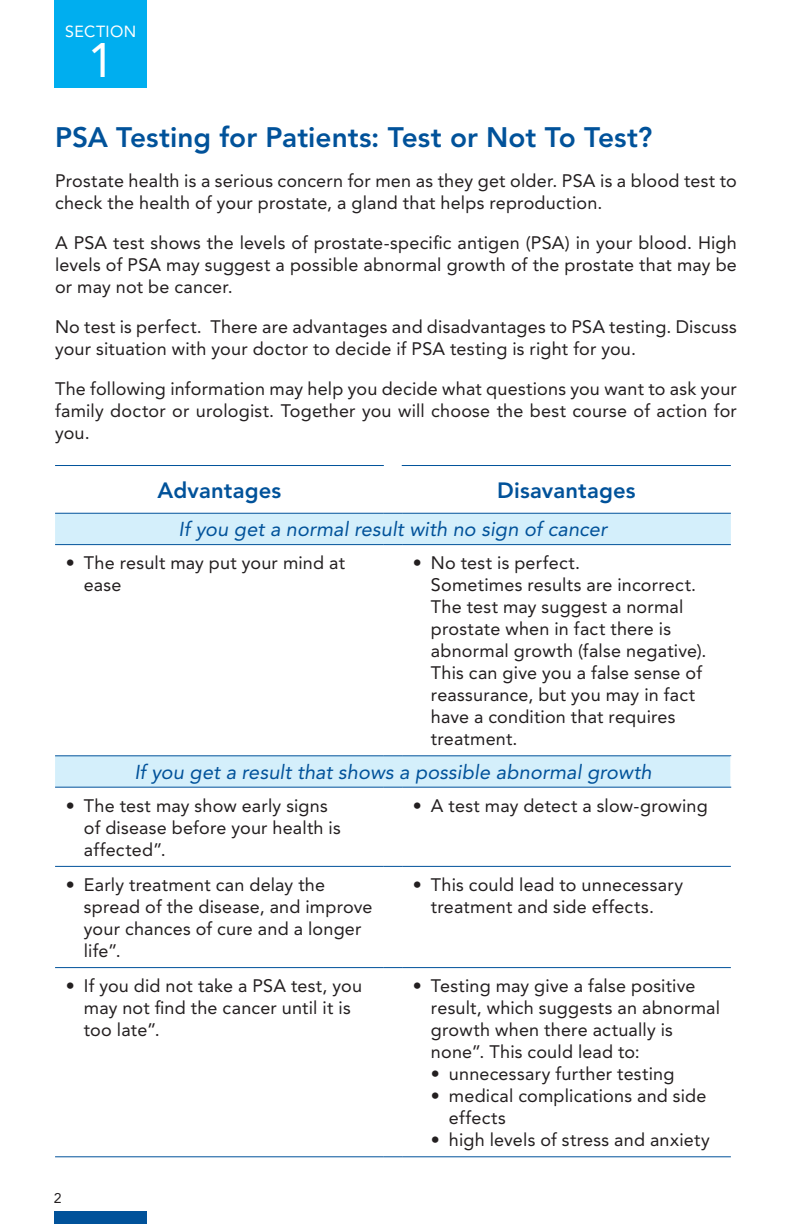
<style>
.page{position:relative;width:792px;height:1224px;background:#fff}
.page>*{position:absolute;margin:0;border:0;box-sizing:border-box;transform-origin:0 0}
.t1{font:48px "Avenir LT Std";color:#fff}
.t2{font:800 28px "Avenir LT Std";color:#01529a}
.t3{font:800 22px "Avenir LT Std";letter-spacing:.01em;color:#01529a}
.t4{font:italic 20px "Avenir LT Std";letter-spacing:.005em;color:#01529a}
.t5{font:18px/22px "Avenir LT Std";letter-spacing:.01em;color:#231f20}
.t6{font:16px "Avenir LT Std";letter-spacing:.025em;color:#fff}
.t7{font:14px "Avenir LT Std";color:#231f20}
</style>
<div class="page">
<div style="left:55px;top:0;width:92px;height:88px;background:#00aeef"></div>
<div style="left:55px;top:1211px;width:92px;height:13px;background:#01529a"></div>
<svg style="left:55px;top:514px;width:676px;height:273px"></svg>
<hr style="left:55px;top:465px;width:329px;height:1px;background:#01529a">
<hr style="left:402px;top:465px;width:329px;height:1px;background:#01529a">
<hr style="left:55px;top:513px;width:329px;height:1px;background:#01529a">
<hr style="left:402px;top:513px;width:329px;height:1px;background:#01529a">
<hr style="left:55px;top:544px;width:329px;height:1px;background:#01529a">
<svg style="left:384px;top:544px;width:18px;height:1px"></svg>
<hr style="left:402px;top:544px;width:329px;height:1px;background:#01529a">
<hr style="left:55px;top:866px;width:329px;height:1px;background:#01529a">
<svg style="left:384px;top:866px;width:18px;height:1px"></svg>
<hr style="left:402px;top:866px;width:329px;height:1px;background:#01529a">
<hr style="left:55px;top:967px;width:329px;height:1px;background:#01529a">
<hr style="left:55px;top:1156px;width:329px;height:1px;background:#01529a">
<svg style="left:384px;top:967px;width:18px;height:1px"></svg>
<svg style="left:384px;top:1156px;width:18px;height:1px"></svg>
<hr style="left:402px;top:967px;width:329px;height:1px;background:#01529a">
<hr style="left:402px;top:1156px;width:329px;height:1px;background:#01529a">
<svg style="left:384px;top:513px;width:18px;height:1px"></svg>
<hr style="left:55px;top:755px;width:329px;height:1px;background:#01529a">
<svg style="left:384px;top:755px;width:18px;height:1px"></svg>
<hr style="left:402px;top:755px;width:329px;height:1px;background:#01529a">
<hr style="left:55px;top:787px;width:329px;height:1px;background:#01529a">
<svg style="left:384px;top:787px;width:18px;height:1px"></svg>
<hr style="left:402px;top:787px;width:329px;height:1px;background:#01529a">
<p class="t6" style="left:65px;top:22px;width:73px">SECTION</p>
<h1 class="t1" style="left:87px;top:32px;width:28px">1</h1>
<h2 class="t2" style="left:55px;top:121px;width:599px">PSA Testing for Patients: Test or Not To Test?</h2>
<p class="t5" style="left:55px;top:170px;width:683px">Prostate health is a serious concern for men as they get older. PSA is a blood test to check the health of your prostate, a gland that helps reproduction.</p>
<p class="t5" style="left:55px;top:232px;width:683px;text-align:justify">A PSA test shows the levels of prostate-specific antigen (PSA) in your blood. High levels of PSA may suggest a possible abnormal growth of the prostate that may be or may not be cancer.</p>
<p class="t5" style="left:55px;top:316px;width:683px">No test is perfect. There are advantages and disadvantages to PSA testing. Discuss your situation with your doctor to decide if PSA testing is right for you.</p>
<p class="t5" style="left:55px;top:378px;width:683px;text-align:justify">The following information may help you decide what questions you want to ask your family doctor or urologist. Together you will choose the best course of action for you.</p>
<p class="t3" style="left:158px;top:477px;width:125px">Advantages</p>
<p class="t3" style="left:497px;top:477px;width:140px">Disavantages</p>
<p class="t4" style="left:179px;top:518px;width:430px">If you get a normal result with no sign of cancer</p>
<p class="t5" style="left:84px;top:552px;width:263px;text-indent:-18px">• The result may put your mind at ease</p>
<p class="t5" style="left:431px;top:552px;width:277px;text-indent:-18px">• No test is perfect.<br>Sometimes results are incorrect.<br>The test may suggest a normal prostate when in fact there is abnormal growth (false negative).<br>This can give you a false sense of reassurance, but you may in fact have a condition that requires treatment.</p>
<p class="t4" style="left:134px;top:760px;width:519px">If you get a result that shows a possible abnormal growth</p>
<p class="t5" style="left:84px;top:794px;width:259px;text-indent:-18px">• The test may show early signs of disease before your health is affected”.</p>
<p class="t5" style="left:413px;top:794px;width:296px">• A test may detect a slow-growing</p>
<p class="t5" style="left:84px;top:874px;width:290px;text-indent:-18px">• Early treatment can delay the spread of the disease, and improve your chances of cure and a longer life”.</p>
<p class="t5" style="left:431px;top:874px;width:254px;text-indent:-18px">• This could lead to unnecessary treatment and side effects.</p>
<p class="t5" style="left:84px;top:975px;width:280px;text-indent:-18px">• If you did not take a PSA test, you may not find the cancer until it is too late”.</p>
<p class="t5" style="left:431px;top:975px;width:291px;text-indent:-18px">• Testing may give a false positive result, which suggests an abnormal growth when there actually is none”. This could lead to:</p>
<p class="t5" style="left:431px;top:1063px;width:245px">• unnecessary further testing</p>
<p class="t5" style="left:449px;top:1085px;width:259px;text-indent:-18px">• medical complications and side effects</p>
<p class="t5" style="left:431px;top:1129px;width:280px">• high levels of stress and anxiety</p>
<p class="t7" style="left:54px;top:1190px;width:9px">2</p>
</div>
